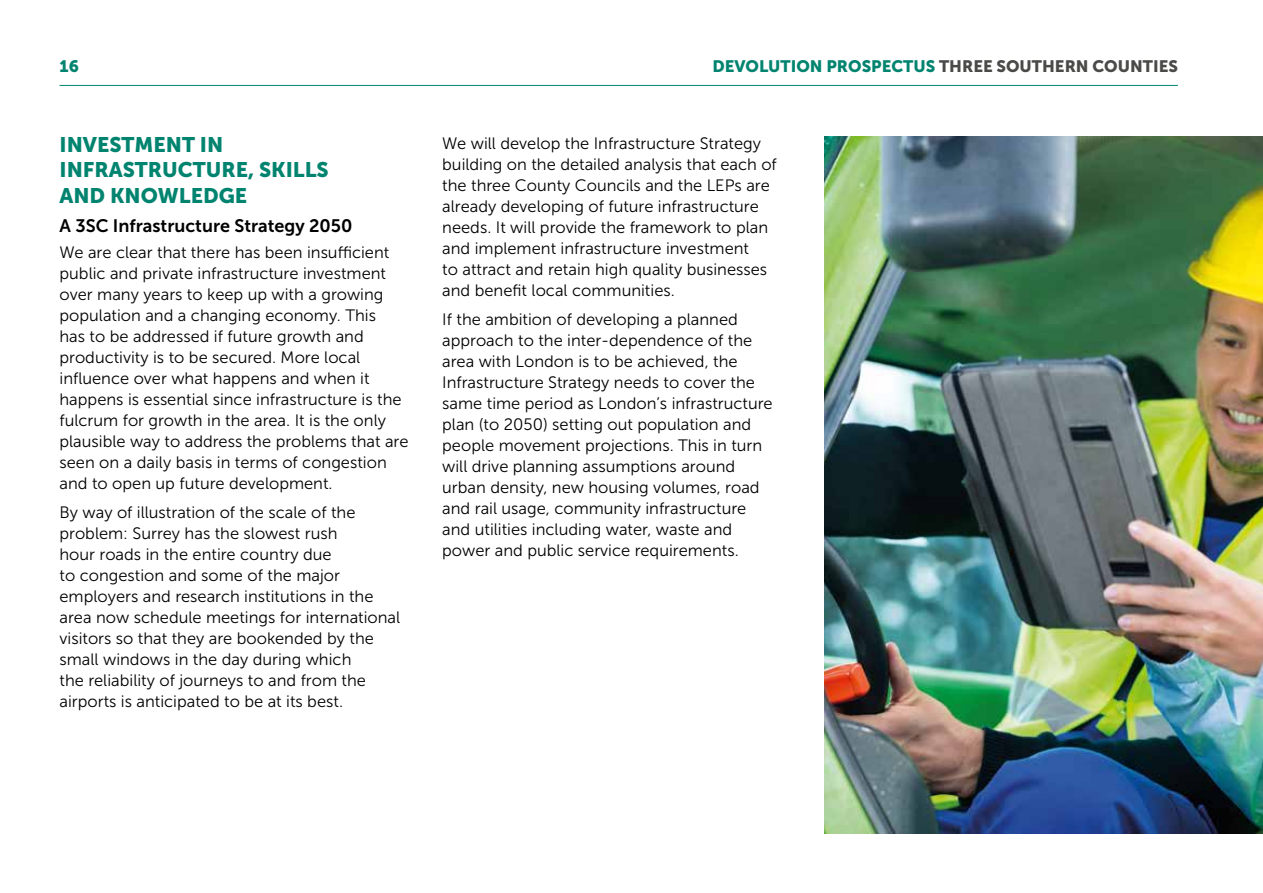
<style>
.page{position:relative;width:1263px;height:893px;background:#fff}
.page>*{position:absolute;margin:0;border:0;box-sizing:border-box;transform-origin:0 0}
.t1{font:21px/25.5px "Museo Sans 900";color:#00846f}
.t2{font:18px "Museo Sans 700";color:#000}
.t3{font:16.5px/21px "Museo Sans 300";color:#000}
.t4{font:16.5px "Museo Sans 900";color:#4a4a49}
.t5{font:16.5px "Museo Sans 900";color:#00846f}
.s1{color:#00846f}
</style>
<div class="page">
<hr style="left:60px;top:85px;width:1118px;height:1px;background:#00846f">
<img style="left:825px;top:136px;width:438px;height:697px">
<p class="t5" style="left:60px;top:57px;width:21px">16</p>
<p class="t4" style="left:712px;top:57px;width:467px"><span class="s1">DEVOLUTION PROSPECTUS</span> THREE SOUTHERN COUNTIES</p>
<p class="t1" style="left:60px;top:132px;width:271px">INVESTMENT IN<br>INFRASTRUCTURE, SKILLS<br>AND KNOWLEDGE</p>
<p class="t2" style="left:60px;top:216px;width:294px">A 3SC Infrastructure Strategy 2050</p>
<p class="t3" style="left:60px;top:242px;width:350px">We are clear that there has been insufficient public and private infrastructure investment over many years to keep up with a growing population and a changing economy. This<br>has to be addressed if future growth and productivity is to be secured. More local influence over what happens and when it happens is essential since infrastructure is the fulcrum for growth in the area. It is the only plausible way to address the problems that are seen on a daily basis in terms of congestion and to open up future development.</p>
<p class="t3" style="left:60px;top:502px;width:342px">By way of illustration of the scale of the problem: Surrey has the slowest rush<br>hour roads in the entire country due<br>to congestion and some of the major employers and research institutions in the area now schedule meetings for international visitors so that they are bookended by the small windows in the day during which<br>the reliability of journeys to and from the airports is anticipated to be at its best.</p>
<p class="t3" style="left:442px;top:132px;width:336px">We will develop the Infrastructure Strategy building on the detailed analysis that each of the three County Councils and the LEPs are already developing of future infrastructure needs. It will provide the framework to plan and implement infrastructure investment<br>to attract and retain high quality businesses and benefit local communities.</p>
<p class="t3" style="left:442px;top:309px;width:332px">If the ambition of developing a planned approach to the inter-dependence of the area with London is to be achieved, the Infrastructure Strategy needs to cover the same time period as London’s infrastructure plan (to 2050) setting out population and people movement projections. This in turn will drive planning assumptions around urban density, new housing volumes, road and rail usage, community infrastructure and utilities including water, waste and power and public service requirements.</p>
</div>
